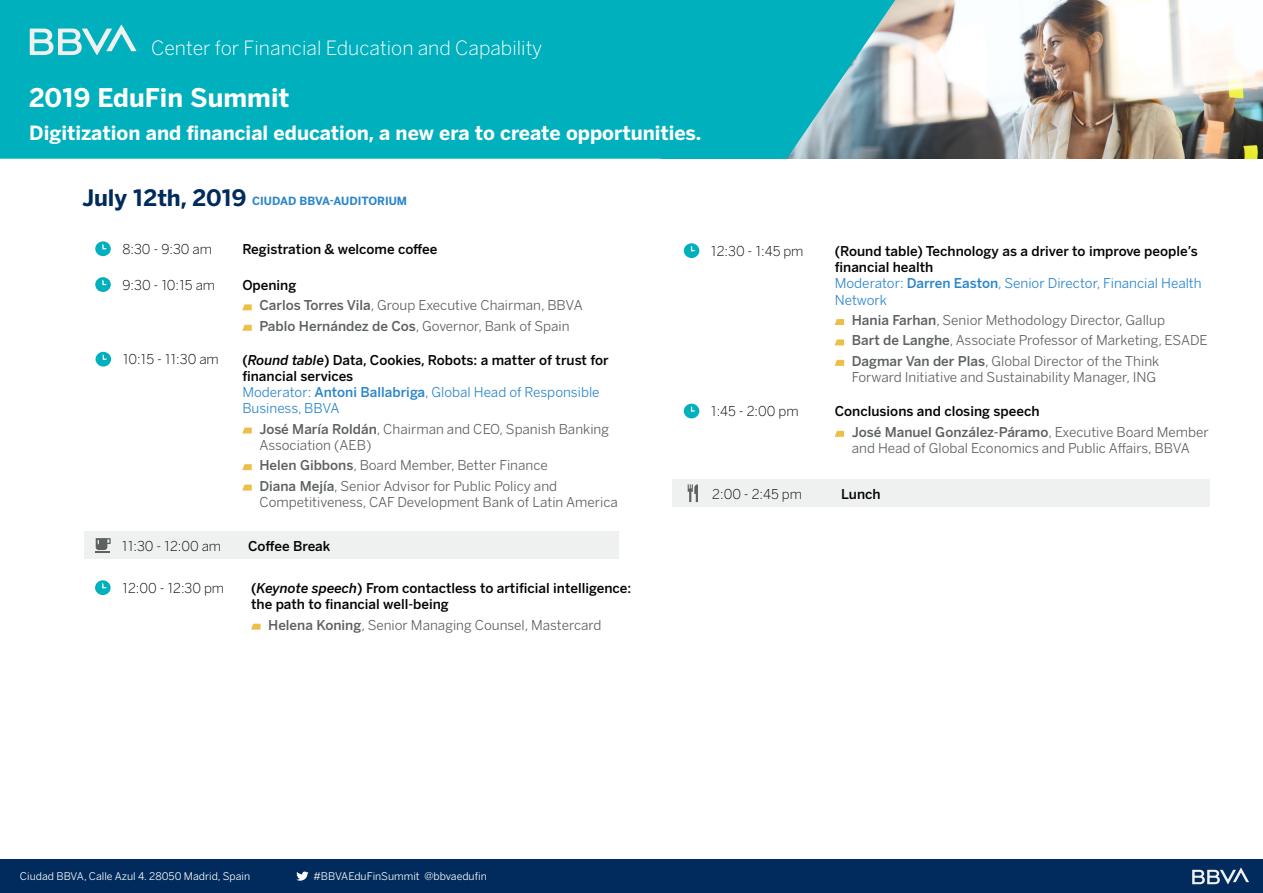
<style>
.page{position:relative;width:1263px;height:893px;background:#fff}
.page>*{position:absolute;margin:0;border:0;box-sizing:border-box;transform-origin:0 0}
.t1{font:700 28.5px "Benton Sans BBVA";color:#fff}
.t2{font:700 25.5px "Benton Sans BBVA";color:#fff}
.t3{font:700 22.5px "Benton Sans BBVA";color:#002b5c}
.t4{font:700 19.5px "Benton Sans BBVA";color:#fff}
.t5{font:300 19.5px "Benton Sans BBVA";color:#fff}
.t6{font:13.5px/16.2px "Benton Sans BBVA";color:#5d6161}
.t7{font:500 13.5px/16.2px "Benton Sans BBVA";color:#040408}
.t8{font:13.5px/16.2px "Benton Sans BBVA";color:#2a86ca}
.t9{font:300 13.5px "Benton Sans BBVA";color:#040408}
.t10{font:700 11.25px "Benton Sans BBVA";color:#2a86ca}
.t11{font:10.5px "Benton Sans BBVA";color:#fff}
.s1{font-weight:500}
.s2{font-style:italic}
</style>
<div class="page">
<img style="left:895px;top:0;width:367px;height:159px">
<div style="left:0;top:0;width:895px;height:159px;background:#00b0bc"></div>
<svg style="left:30px;top:25px;width:106px;height:30px"></svg>
<svg style="left:684px;top:243px;width:15px;height:15px"></svg>
<svg style="left:684px;top:404px;width:15px;height:14px"></svg>
<div style="left:84px;top:532px;width:534px;height:27px;background:#eff0f0"></div>
<svg style="left:95px;top:538px;width:16px;height:15px"></svg>
<div style="left:672px;top:479px;width:538px;height:28px;background:#eff0f0"></div>
<svg style="left:688px;top:484px;width:10px;height:18px"></svg>
<svg style="left:96px;top:352px;width:15px;height:15px"></svg>
<svg style="left:242px;top:428px;width:10px;height:5px"></svg>
<svg style="left:242px;top:464px;width:10px;height:6px"></svg>
<svg style="left:242px;top:485px;width:10px;height:6px"></svg>
<svg style="left:95px;top:580px;width:16px;height:15px"></svg>
<svg style="left:251px;top:624px;width:10px;height:6px"></svg>
<svg style="left:835px;top:319px;width:9px;height:6px"></svg>
<svg style="left:835px;top:339px;width:9px;height:6px"></svg>
<svg style="left:835px;top:360px;width:9px;height:6px"></svg>
<svg style="left:835px;top:431px;width:9px;height:6px"></svg>
<svg style="left:95px;top:241px;width:16px;height:15px"></svg>
<svg style="left:95px;top:277px;width:16px;height:15px"></svg>
<svg style="left:242px;top:304px;width:10px;height:6px"></svg>
<svg style="left:242px;top:325px;width:10px;height:6px"></svg>
<div style="left:0;top:859px;width:1263px;height:34px;background:#002b5c"></div>
<svg style="left:1192px;top:867px;width:57px;height:17px"></svg>
<svg style="left:296px;top:871px;width:13px;height:10px"></svg>
<p class="t5" style="left:151px;top:37px;width:393px">Center for Financial Education and Capability</p>
<p class="t2" style="left:29px;top:82px;width:262px">2019 EduFin Summit</p>
<p class="t4" style="left:29px;top:121px;width:674px">Digitization and financial education, a new era to create opportunities.</p>
<p class="t1" style="left:39px;top:98px;width:292px">EduFin Summit 2019</p>
<p class="t3" style="left:82px;top:184px;width:166px">July 12th, 2019</p>
<p class="t10" style="left:252px;top:194px;width:156px">CIUDAD BBVA-AUDITORIUM</p>
<p class="t9" style="left:122px;top:241px;width:91px">8:30 - 9:30 am</p>
<p class="t7" style="left:242px;top:241px;width:197px">Registration &amp; welcome coffee</p>
<p class="t9" style="left:122px;top:277px;width:94px">9:30 - 10:15 am</p>
<p class="t7" style="left:242px;top:277px;width:56px">Opening</p>
<p class="t6" style="left:259px;top:297px;width:325px"><span class="s1">Carlos Torres Vila</span>, Group Executive Chairman, BBVA</p>
<p class="t6" style="left:259px;top:318px;width:312px"><span class="s1">Pablo Hernández de Cos</span>, Governor, Bank of Spain</p>
<p class="t9" style="left:123px;top:351px;width:98px">10:15 - 11:30 am</p>
<p class="t7" style="left:242px;top:352px;width:368px">(<span class="s2">Round table</span>) Data, Cookies, Robots: a matter of trust for financial services</p>
<p class="t8" style="left:242px;top:384px;width:359px">Moderator: <span class="s1">Antoni Ballabriga</span>, Global Head of Responsible<br>Business, BBVA</p>
<p class="t6" style="left:259px;top:420px;width:351px"><span class="s1">José María Roldán</span>, Chairman and CEO, Spanish Banking<br>Association (AEB)</p>
<p class="t6" style="left:259px;top:457px;width:290px"><span class="s1">Helen Gibbons</span>, Board Member, Better Finance</p>
<p class="t6" style="left:259px;top:478px;width:360px"><span class="s1">Diana Mejía</span>, Senior Advisor for Public Policy and<br>Competitiveness, CAF Development Bank of Latin America</p>
<p class="t9" style="left:122px;top:538px;width:101px">11:30 - 12:00 am</p>
<p class="t7" style="left:248px;top:538px;width:84px">Coffee Break</p>
<p class="t9" style="left:122px;top:580px;width:104px">12:00 - 12:30 pm</p>
<p class="t7" style="left:251px;top:580px;width:382px">(<span class="s2">Keynote speech</span>) From contactless to artificial intelligence: the path to financial well-being</p>
<p class="t6" style="left:268px;top:617px;width:335px"><span class="s1">Helena Koning</span>, Senior Managing Counsel, Mastercard</p>
<p class="t9" style="left:711px;top:243px;width:94px">12:30 - 1:45 pm</p>
<p class="t9" style="left:711px;top:403px;width:89px">1:45 - 2:00 pm</p>
<p class="t7" style="left:835px;top:243px;width:365px">(Round table) Technology as a driver to improve people’s financial health</p>
<p class="t8" style="left:835px;top:275px;width:368px">Moderator: <span class="s1">Darren Easton</span>, Senior Director, Financial Health<br>Network</p>
<p class="t6" style="left:852px;top:312px;width:315px"><span class="s1">Hania Farhan</span>, Senior Methodology Director, Gallup</p>
<p class="t6" style="left:852px;top:332px;width:357px"><span class="s1">Bart de Langhe</span>, Associate Professor of Marketing, ESADE</p>
<p class="t6" style="left:852px;top:353px;width:309px"><span class="s1">Dagmar Van der Plas</span>, Global Director of the Think<br>Forward Initiative and Sustainability Manager, ING</p>
<p class="t7" style="left:835px;top:403px;width:206px">Conclusions and closing speech</p>
<p class="t6" style="left:852px;top:424px;width:359px"><span class="s1">José Manuel González-Páramo</span>, Executive Board Member and Head of Global Economics and Public Affairs, BBVA</p>
<p class="t9" style="left:712px;top:486px;width:91px">2:00 - 2:45 pm</p>
<p class="t7" style="left:841px;top:486px;width:41px">Lunch</p>
<p class="t11" style="left:20px;top:870px;width:232px">Ciudad BBVA, Calle Azul 4. 28050 Madrid, Spain</p>
<p class="t11" style="left:313px;top:870px;width:175px">#BBVAEduFinSummit @bbvaedufin</p>
</div>
